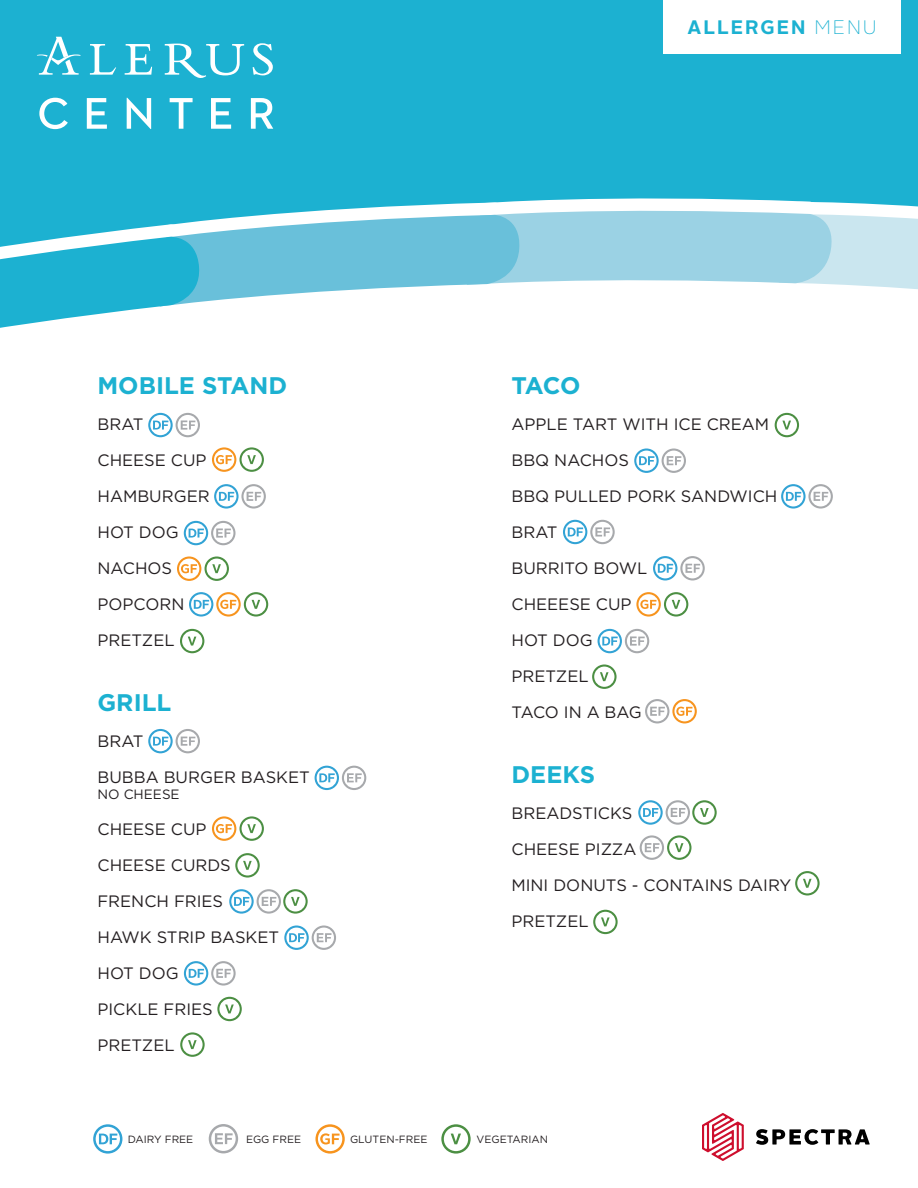
<style>
.page{position:relative;width:918px;height:1188px;background:#fff}
.page>*{position:absolute;margin:0;border:0;box-sizing:border-box;transform-origin:0 0}
.t1{font:700 24px "Gotham";color:#1cb1d1}
.t2{font:700 19.5px "Alright Sans";letter-spacing:.1em;color:#1cb1d1}
.t3{font:16.5px/36px "Gotham";color:#241f21}
.t4{font:13.5px "Gotham";color:#241f21}
.t5{font:10.5px "Gotham";color:#241f21}
.s1{font-weight:100}
</style>
<div class="page">
<svg style="left:148px;top:413px;width:52px;height:24px"></svg>
<svg style="left:212px;top:447px;width:52px;height:25px"></svg>
<svg style="left:214px;top:484px;width:52px;height:25px"></svg>
<svg style="left:184px;top:521px;width:52px;height:24px"></svg>
<svg style="left:177px;top:556px;width:52px;height:25px"></svg>
<svg style="left:189px;top:592px;width:79px;height:25px"></svg>
<svg style="left:180px;top:629px;width:24px;height:24px"></svg>
<svg style="left:148px;top:729px;width:52px;height:24px"></svg>
<svg style="left:315px;top:766px;width:51px;height:24px"></svg>
<svg style="left:212px;top:816px;width:52px;height:25px"></svg>
<svg style="left:235px;top:853px;width:25px;height:25px"></svg>
<svg style="left:229px;top:889px;width:79px;height:25px"></svg>
<svg style="left:284px;top:925px;width:52px;height:25px"></svg>
<svg style="left:184px;top:961px;width:52px;height:25px"></svg>
<svg style="left:217px;top:997px;width:25px;height:24px"></svg>
<svg style="left:180px;top:1032px;width:25px;height:25px"></svg>
<svg style="left:775px;top:413px;width:24px;height:24px"></svg>
<svg style="left:634px;top:448px;width:52px;height:25px"></svg>
<svg style="left:781px;top:484px;width:52px;height:25px"></svg>
<svg style="left:563px;top:520px;width:52px;height:24px"></svg>
<svg style="left:653px;top:556px;width:52px;height:24px"></svg>
<svg style="left:636px;top:592px;width:52px;height:25px"></svg>
<svg style="left:598px;top:629px;width:51px;height:24px"></svg>
<svg style="left:592px;top:664px;width:25px;height:25px"></svg>
<svg style="left:645px;top:699px;width:52px;height:24px"></svg>
<svg style="left:640px;top:835px;width:52px;height:25px"></svg>
<svg style="left:795px;top:871px;width:25px;height:24px"></svg>
<svg style="left:593px;top:910px;width:25px;height:24px"></svg>
<div style="left:0;top:0;width:918px;height:194px;background:#1cb1d1"></div>
<svg style="left:90px;top:44px;width:26px;height:31px"></svg>
<svg style="left:125px;top:44px;width:27px;height:31px"></svg>
<svg style="left:165px;top:44px;width:79px;height:37px"></svg>
<svg style="left:253px;top:43px;width:20px;height:32px"></svg>
<svg style="left:37px;top:37px;width:44px;height:38px"></svg>
<svg style="left:39px;top:98px;width:29px;height:31px"></svg>
<svg style="left:87px;top:98px;width:20px;height:31px"></svg>
<svg style="left:127px;top:98px;width:24px;height:31px"></svg>
<svg style="left:170px;top:98px;width:23px;height:31px"></svg>
<svg style="left:211px;top:98px;width:20px;height:31px"></svg>
<svg style="left:251px;top:98px;width:22px;height:31px"></svg>
<svg style="left:0;top:194px;width:918px;height:134px"></svg>
<div style="left:663px;top:0;width:238px;height:54px;background:#fff"></div>
<svg style="left:756px;top:1129px;width:114px;height:16px"></svg>
<svg style="left:702px;top:1113px;width:42px;height:48px"></svg>
<svg style="left:315px;top:1124px;width:30px;height:30px"></svg>
<svg style="left:93px;top:1124px;width:29px;height:30px"></svg>
<svg style="left:441px;top:1124px;width:30px;height:30px"></svg>
<svg style="left:209px;top:1124px;width:29px;height:29px"></svg>
<svg style="left:638px;top:800px;width:79px;height:25px"></svg>
<h1 class="t1" style="left:98px;top:370px;width:191px">MOBILE STAND</h1>
<p class="t3" style="left:98px;top:406px;width:114px">BRAT<br>CHEESE CUP<br>HAMBURGER<br>HOT DOG<br>NACHOS<br>POPCORN<br>PRETZEL</p>
<h1 class="t1" style="left:98px;top:686px;width:75px">GRILL</h1>
<p class="t3" style="left:98px;top:723px;width:214px">BRAT<br>BUBBA BURGER BASKET</p>
<p class="t4" style="left:98px;top:786px;width:84px">NO CHEESE</p>
<p class="t3" style="left:98px;top:811px;width:183px">CHEESE CUP<br>CHEESE CURDS<br>FRENCH FRIES<br>HAWK STRIP BASKET<br>HOT DOG<br>PICKLE FRIES<br>PRETZEL</p>
<p class="t2" style="left:688px;top:14px;width:191px">ALLERGEN <span class="s1">MENU</span></p>
<h1 class="t1" style="left:512px;top:370px;width:70px">TACO</h1>
<p class="t3" style="left:512px;top:406px;width:267px">APPLE TART WITH ICE CREAM<br>BBQ NACHOS<br>BBQ PULLED PORK SANDWICH<br>BRAT<br>BURRITO BOWL<br>CHEEESE CUP<br>HOT DOG<br>PRETZEL<br>TACO IN A BAG</p>
<h1 class="t1" style="left:512px;top:758px;width:85px">DEEKS</h1>
<p class="t3" style="left:512px;top:795px;width:281px">BREADSTICKS<br>CHEESE PIZZA<br>MINI DONUTS - CONTAINS DAIRY<br>PRETZEL</p>
<p class="t5" style="left:128px;top:1133px;width:67px">DAIRY FREE</p>
<p class="t5" style="left:246px;top:1133px;width:57px">EGG FREE</p>
<p class="t5" style="left:350px;top:1133px;width:79px">GLUTEN-FREE</p>
<p class="t5" style="left:477px;top:1133px;width:73px">VEGETARIAN</p>
</div>
